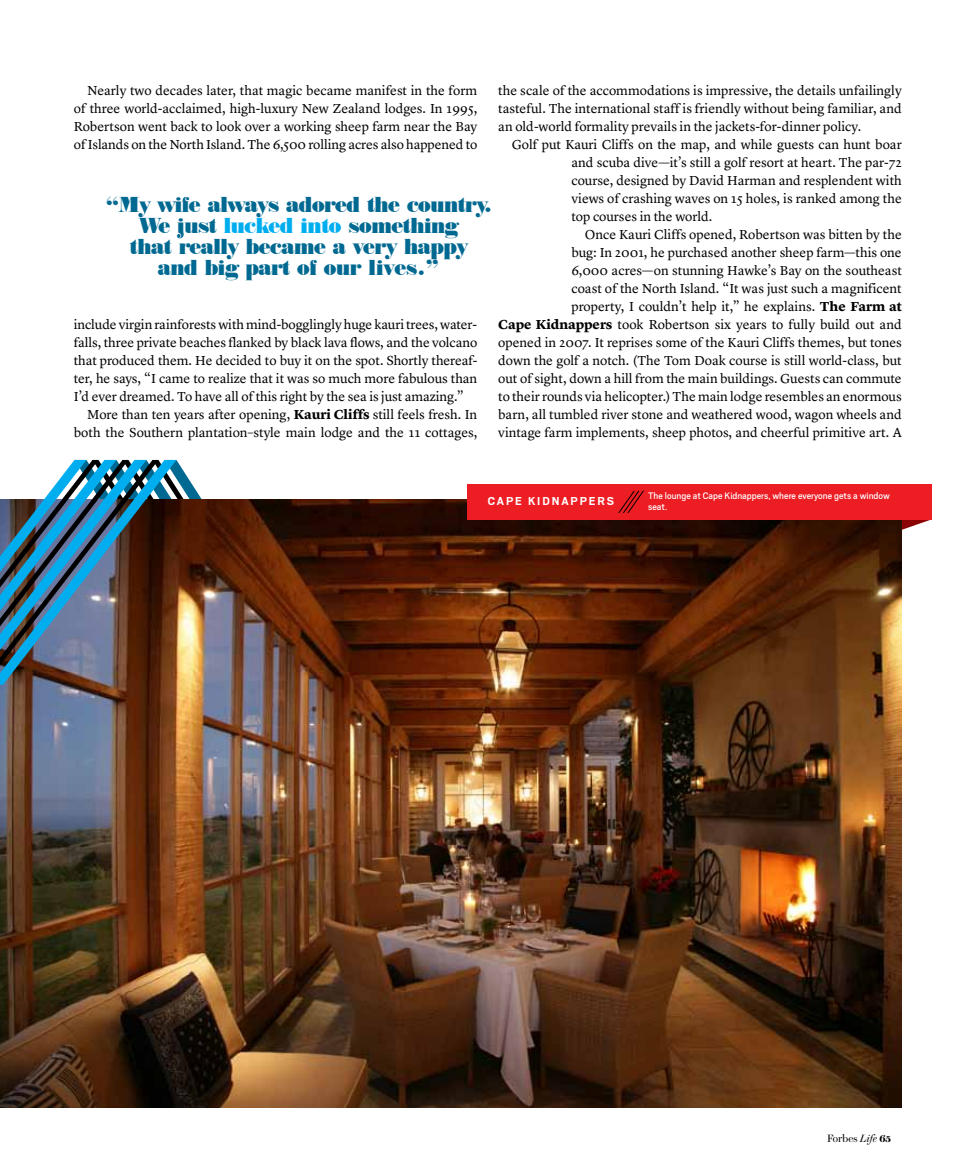
<style>
.page{position:relative;width:972px;height:1175px;background:#fff}
.page>*{position:absolute;margin:0;border:0;box-sizing:border-box;transform-origin:0 0}
.t1{font:21px/21px "Normande BT";letter-spacing:-.05em;color:#006991;text-align:center}
.t2{font:13.5px/18px "Lyon Text";color:#000;text-align:justify}
.t3{font:700 12.75px "Scout";letter-spacing:.15em;color:#fff}
.t4{font:10.5px/10.5px "Scout";color:#fff}
.t5{font:10.5px "Brunel Deck";letter-spacing:.005em;color:#000}
.s1{font-weight:700}
.s2{color:#00aeef}
.s3{font-style:italic}
</style>
<div class="page">
<svg style="left:902px;top:519px;width:30px;height:11px"></svg>
<svg style="left:176px;top:460px;width:26px;height:39px"></svg>
<img style="left:0;top:499px;width:902px;height:608px">
<img style="left:0;top:460px;width:176px;height:225px">
<div style="left:467px;top:484px;width:465px;height:35px;background:#ed1d24"></div>
<svg style="left:618px;top:490px;width:26px;height:24px"></svg>
<p class="t2" style="left:74px;top:80px;width:405px;text-indent:14px">Nearly two decades later, that magic became manifest in the form of three world-acclaimed, high-luxury New Zealand lodges. In 1995, Robertson went back to look over a working sheep farm near the Bay of Islands on the North Island. The 6,500 rolling acres also happened to</p>
<p class="t2" style="left:498px;top:80px;width:405px">the scale of the accommodations is impressive, the details unfailingly tasteful. The international staff is friendly without being familiar, and an old-world formality prevails in the jackets-for-dinner policy.</p>
<p class="t2" style="left:571px;top:134px;width:332px;text-indent:-60px">Golf put Kauri Cliffs on the map, and while guests can hunt boar and scuba dive—it’s still a golf resort at heart. The par-72 course, designed by David Harman and resplendent with views of crashing waves on 15 holes, is ranked among the top courses in the world.</p>
<p class="t2" style="left:498px;top:224px;width:405px;text-align:right">Once Kauri Cliffs opened, Robertson was bitten by the<br>bug: In 2001, he purchased another sheep farm—this one<br>6,000 acres—on stunning Hawke’s Bay on the southeast<br>coast of the North Island. “It was just such a magnificent<br>property, I couldn’t help it,” he explains. <span class="s1">The Farm at<br>Cape Kidnappers</span> took Robertson six years to fully build out and opened in 2007. It reprises some of the Kauri Cliffs themes, but tones down the golf a notch. (The Tom Doak course is still world-class, but out of sight, down a hill from the main buildings. Guests can commute to their rounds via helicopter.) The main lodge resembles an enormous barn, all tumbled river stone and weathered wood, wagon wheels and vintage farm implements, sheep photos, and cheerful primitive art. A</p>
<h1 class="t1" style="left:105px;top:193px;width:389px">“My wife always adored the country.<br>We just <span class="s2">lucked into</span> something<br>that really became a very happy<br>and big part of our lives.”</h1>
<p class="t2" style="left:74px;top:314px;width:405px">include virgin rainforests with mind-bogglingly huge kauri trees, water&shy;falls, three private beaches flanked by black lava flows, and the volcano that produced them. He decided to buy it on the spot. Shortly thereaf&shy;ter, he says, “I came to realize that it was so much more fabulous than I’d ever dreamed. To have all of this right by the sea is just amazing.”</p>
<p class="t2" style="left:74px;top:404px;width:405px;text-align:right">More than ten years after opening, <span class="s1">Kauri Cliffs</span> still feels fresh. In both the Southern plantation–style main lodge and the 11 cottages,</p>
<p class="t3" style="left:488px;top:493px;width:128px">CAPE KIDNAPPERS</p>
<p class="t4" style="left:648px;top:490px;width:243px">The lounge at Cape Kidnappers, where everyone gets a window seat.</p>
<p class="t5" style="left:827px;top:1132px;width:65px">Forbes <span class="s3">Life</span> <span class="s1">65</span></p>
</div>
